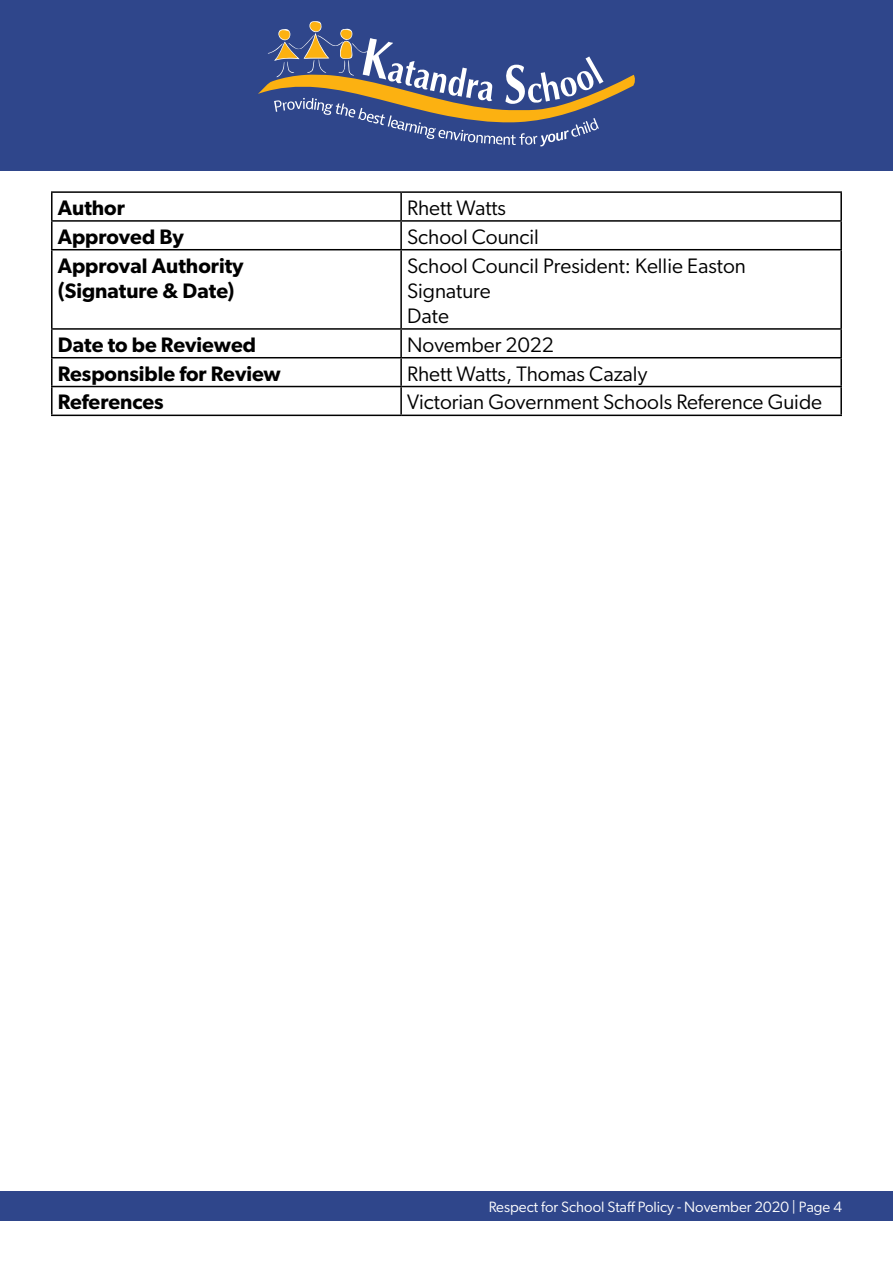
<style>
.page{position:relative;width:893px;height:1263px;background:#fff}
.page>*{position:absolute;margin:0;border:0;box-sizing:border-box;transform-origin:0 0}
.t1{font:21px/25.2px "Gibson";color:#000}
.t2{font:600 21px/25.2px "Gibson";color:#000}
.t3{font:15px "Gibson";color:#fff}
</style>
<div class="page">
<div style="left:0;top:0;width:893px;height:170px;background:#2f468b"></div>
<svg style="left:258px;top:21px;width:377px;height:125px"></svg>
<div style="left:0;top:1191px;width:893px;height:29px;background:#2f468b"></div>
<hr style="left:51px;top:191px;width:350px;height:2px;background:#000">
<hr style="left:51px;top:193px;width:2px;height:27px;background:#000">
<hr style="left:401px;top:191px;width:441px;height:2px;background:#000">
<hr style="left:400px;top:193px;width:2px;height:27px;background:#000">
<hr style="left:840px;top:193px;width:2px;height:27px;background:#000">
<hr style="left:51px;top:220px;width:350px;height:2px;background:#000">
<hr style="left:51px;top:222px;width:2px;height:27px;background:#000">
<hr style="left:401px;top:220px;width:441px;height:2px;background:#000">
<hr style="left:400px;top:222px;width:2px;height:27px;background:#000">
<hr style="left:840px;top:222px;width:2px;height:27px;background:#000">
<hr style="left:51px;top:249px;width:350px;height:1px;background:#000">
<hr style="left:51px;top:250px;width:2px;height:78px;background:#000">
<hr style="left:401px;top:249px;width:441px;height:1px;background:#000">
<hr style="left:400px;top:250px;width:2px;height:78px;background:#000">
<hr style="left:840px;top:250px;width:2px;height:78px;background:#000">
<hr style="left:51px;top:328px;width:350px;height:2px;background:#000">
<hr style="left:51px;top:330px;width:2px;height:27px;background:#000">
<hr style="left:401px;top:328px;width:441px;height:2px;background:#000">
<hr style="left:400px;top:330px;width:2px;height:27px;background:#000">
<hr style="left:840px;top:330px;width:2px;height:27px;background:#000">
<hr style="left:51px;top:357px;width:350px;height:1px;background:#000">
<hr style="left:51px;top:358px;width:2px;height:28px;background:#000">
<hr style="left:401px;top:357px;width:441px;height:1px;background:#000">
<hr style="left:400px;top:358px;width:2px;height:28px;background:#000">
<hr style="left:840px;top:358px;width:2px;height:28px;background:#000">
<hr style="left:51px;top:386px;width:350px;height:1px;background:#000">
<hr style="left:51px;top:387px;width:2px;height:28px;background:#000">
<hr style="left:401px;top:386px;width:441px;height:1px;background:#000">
<hr style="left:400px;top:387px;width:2px;height:28px;background:#000">
<hr style="left:840px;top:387px;width:2px;height:28px;background:#000">
<hr style="left:51px;top:415px;width:350px;height:1px;background:#000">
<hr style="left:401px;top:415px;width:441px;height:1px;background:#000">
<p class="t2" style="left:58px;top:195px;width:69px">Author</p>
<p class="t1" style="left:407px;top:195px;width:100px">Rhett Watts</p>
<p class="t2" style="left:58px;top:223px;width:128px">Approved By</p>
<p class="t1" style="left:407px;top:224px;width:133px">School Council</p>
<p class="t2" style="left:58px;top:252px;width:187px">Approval Authority (Signature &amp; Date)</p>
<p class="t1" style="left:407px;top:252px;width:340px">School Council President: Kellie Easton<br>Signature<br>Date</p>
<p class="t2" style="left:58px;top:331px;width:200px">Date to be Reviewed</p>
<p class="t1" style="left:407px;top:332px;width:148px">November 2022</p>
<p class="t2" style="left:58px;top:360px;width:225px">Responsible for Review</p>
<p class="t1" style="left:407px;top:360px;width:242px">Rhett Watts, Thomas Cazaly</p>
<p class="t2" style="left:58px;top:389px;width:107px">References</p>
<p class="t1" style="left:407px;top:389px;width:417px">Victorian Government Schools Reference Guide</p>
<p class="t3" style="left:489px;top:1197px;width:355px">Respect for School Staff Policy - November 2020 | Page 4</p>
</div>
